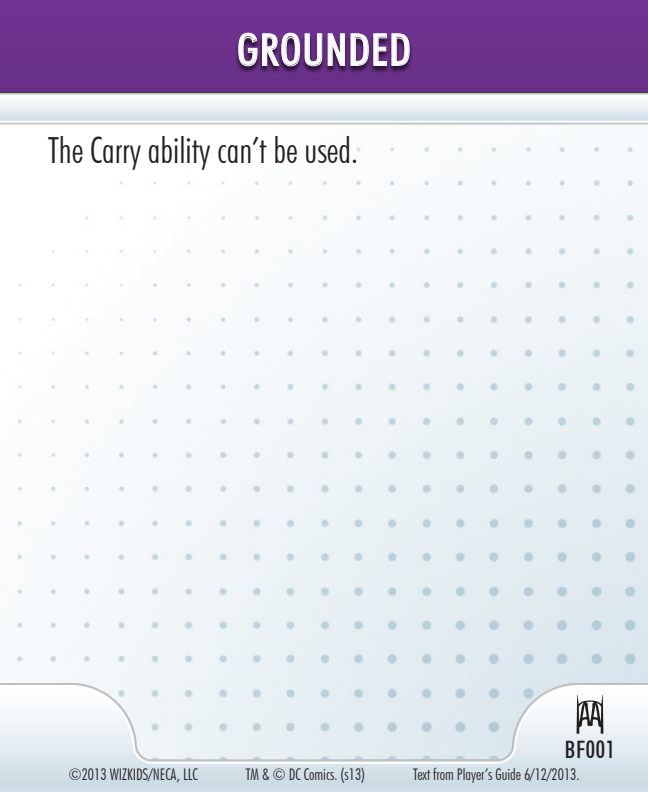
<style>
.page{position:relative;width:648px;height:792px;background:#fff}
.page>*{position:absolute;margin:0;border:0;box-sizing:border-box;transform-origin:0 0}
.t1{font:500 condensed 44px "Futura BT";letter-spacing:.025em;color:#fff}
.t2{font:300 condensed 36px "Futura BT";color:#231f20}
.t3{font:500 condensed 24px "Futura BT";letter-spacing:.03em;color:#231f20}
.t4{font:300 condensed 16px "Futura BT";color:#231f20}
</style>
<div class="page">
<img style="left:0;top:92px;width:648px;height:591px">
<img style="left:0;top:683px;width:648px;height:109px">
<div style="left:0;top:0;width:648px;height:92px;background:#6c328d"></div>
<div style="left:236px;top:34px;width:177px;height:40px;background:#231f20;opacity:.75"></div>
<svg style="left:238px;top:33px;width:172px;height:34px"></svg>
<svg style="left:564px;top:695px;width:50px;height:65px"></svg>
<h1 class="t1" style="left:237px;top:23px;width:175px">GROUNDED</h1>
<h2 class="t2" style="left:48px;top:129px;width:312px">The Carry ability can’t be used.</h2>
<h3 class="t3" style="left:565px;top:735px;width:52px">BF001</h3>
<p class="t4" style="left:68px;top:765px;width:131px">©2013 WIZKIDS/NECA, LLC</p>
<p class="t4" style="left:246px;top:765px;width:121px">TM &amp; © DC Comics. (s13)</p>
<p class="t4" style="left:413px;top:765px;width:168px">Text from Player’s Guide 6/12/2013.</p>
</div>
